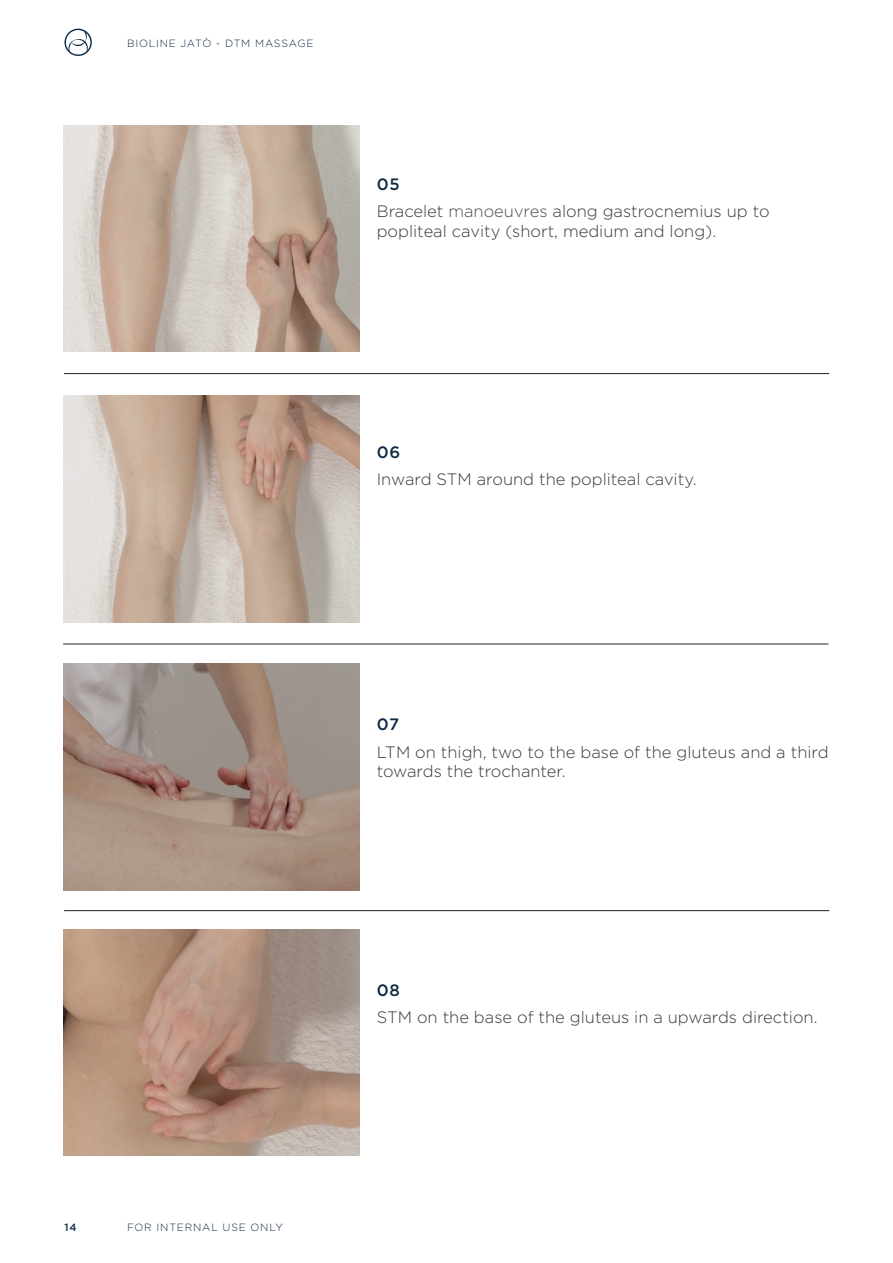
<style>
.page{position:relative;width:893px;height:1263px;background:#fff}
.page>*{position:absolute;margin:0;border:0;box-sizing:border-box;transform-origin:0 0}
.t1{font:300 16.5px/19.8px "Gotham";color:#383839}
.t2{font:500 16.5px "Gotham";letter-spacing:.05em;color:#0e2a45}
.t3{font:300 10.5px "Gotham";letter-spacing:.075em;color:#0e2a45}
.t4{font:500 10.5px "Gotham";color:#0e2a45}
.s1{color:#4b4c4d}
</style>
<div class="page">
<svg style="left:64px;top:29px;width:28px;height:27px"></svg>
<img style="left:64px;top:929px;width:295px;height:227px">
<hr style="left:63px;top:644px;width:765px;height:1px;background:#231f20">
<hr style="left:64px;top:910px;width:765px;height:1px;background:#231f20">
<hr style="left:64px;top:373px;width:765px;height:1px;background:#231f20">
<img style="left:64px;top:395px;width:295px;height:227px">
<img style="left:64px;top:125px;width:295px;height:227px">
<img style="left:64px;top:663px;width:295px;height:227px">
<p class="t3" style="left:127px;top:38px;width:188px">BIOLINE JATÒ - DTM MASSAGE</p>
<p class="t2" style="left:377px;top:175px;width:25px">05</p>
<p class="t1" style="left:377px;top:202px;width:394px">Bracelet <span class="s1">manoeuvres</span> along gastrocnemius up to popliteal cavity (short, medium and long).</p>
<p class="t2" style="left:377px;top:443px;width:25px">06</p>
<p class="t1" style="left:377px;top:469px;width:321px">Inward STM around the popliteal cavity.</p>
<p class="t4" style="left:64px;top:1222px;width:14px">14</p>
<p class="t3" style="left:127px;top:1222px;width:157px">FOR INTERNAL USE ONLY</p>
<p class="t2" style="left:377px;top:715px;width:24px">07</p>
<p class="t1" style="left:377px;top:742px;width:453px">LTM on thigh, two to the base of the gluteus and a third towards the trochanter.</p>
<p class="t2" style="left:377px;top:981px;width:25px">08</p>
<p class="t1" style="left:377px;top:1007px;width:442px">STM on the base of the gluteus in a upwards direction.</p>
</div>
